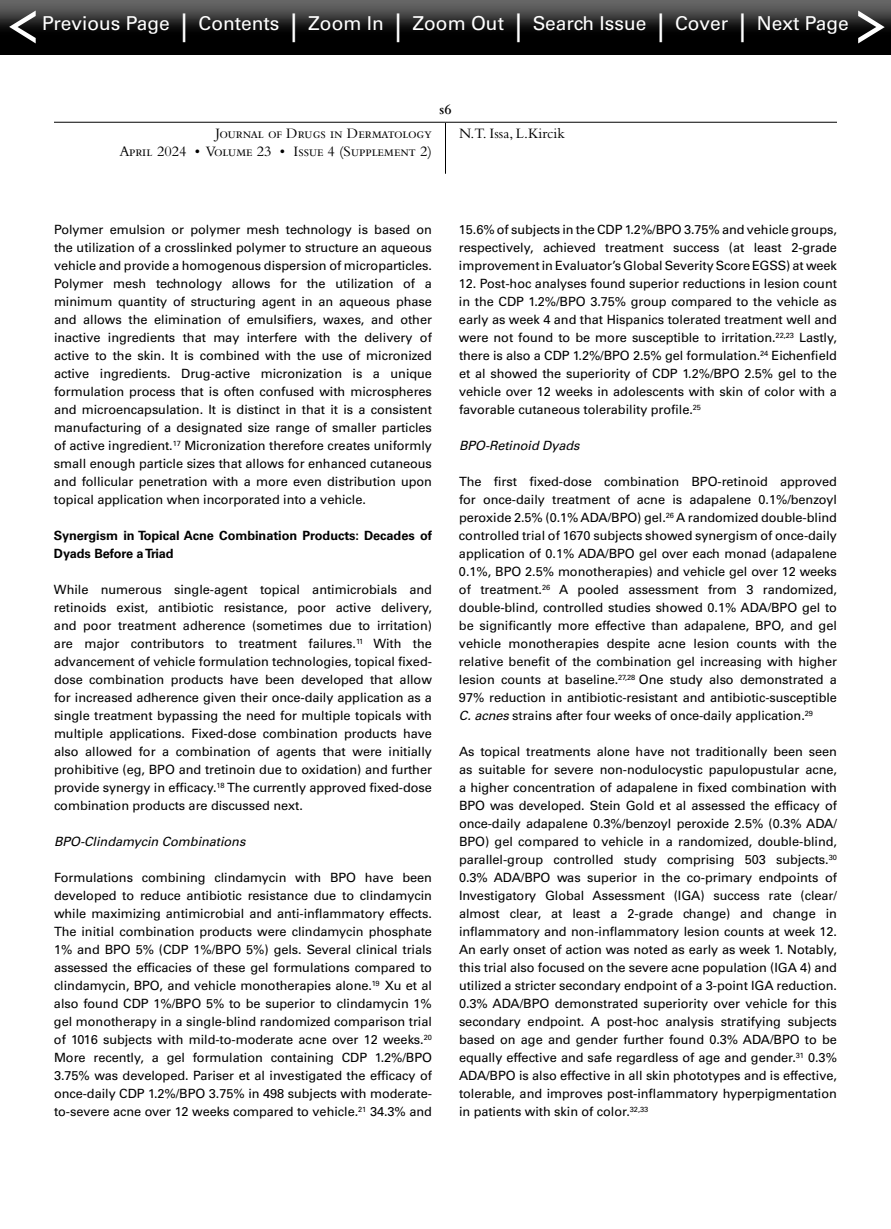
<style>
.page{position:relative;width:891px;height:1229px;background:#fff}
.page>*{position:absolute;margin:0;border:0;box-sizing:border-box;transform-origin:0 0}
.t1{font:19.2px "Univers LT Std";color:#fff}
.t2{font:18px/21.6px "Myriad Pro";color:#231f20;text-align:center}
.t3{font:15px/18px "Bembo Std";letter-spacing:-.02em;color:#000;text-align:right}
.t4{font:15px "Bembo Std";color:#000}
.t5{font:600 15px "Bembo Std";color:#000}
.t6{font:12.75px/18px "Univers LT Std";letter-spacing:-.005em;color:#000;text-align:justify}
.t7{font:700 12.75px/18px "Univers LT Std";letter-spacing:-.005em;color:#000}
.t8{font:italic 12.75px "Univers LT Std";letter-spacing:-.005em;color:#000}
.s1{font-size:28.8px}
.s2{font-style:italic}
</style>
<div class="page">
<div style="left:0;top:0;width:891px;height:56px;background:#000;opacity:.49"></div>
<svg style="left:858px;top:11px;width:27px;height:32px"></svg>
<svg style="left:9px;top:11px;width:27px;height:32px"></svg>
<hr style="left:54px;top:122px;width:261px;height:1px;background:#000">
<hr style="left:315px;top:122px;width:131px;height:1px;background:#000">
<hr style="left:446px;top:122px;width:130px;height:1px;background:#000">
<hr style="left:576px;top:122px;width:261px;height:1px;background:#000">
<hr style="left:445px;top:123px;width:1px;height:51px;background:#000">
<h1 class="t1" style="left:42px;top:12px;width:808px">Previous Page <span class="s1">|</span> Contents <span class="s1">|</span> Zoom In <span class="s1">|</span> Zoom Out <span class="s1">|</span> Search Issue <span class="s1">|</span> Cover <span class="s1">|</span> Next Page</h1>
<p class="t5" style="left:439px;top:101px;width:14px">s6</p>
<p class="t3" style="left:119px;top:124px;width:314px">Journal of Drugs in Dermatology<br>April 2024 • Volume 23 • Issue 4 (Supplement 2)</p>
<p class="t4" style="left:459px;top:125px;width:107px">N.T. Issa, L.Kircik</p>
<p class="t6" style="left:459px;top:221px;width:380px">15.6% of subjects in the CDP 1.2%/BPO 3.75% and vehicle groups, respectively, achieved treatment success (at least 2-grade improvement in Evaluator’s Global Severity Score EGSS) at week</p>
<p class="t6" style="left:459px;top:275px;width:380px">12. Post-hoc analyses found superior reductions in lesion count in the CDP 1.2%/BPO 3.75% group compared to the vehicle as early as week 4 and that Hispanics tolerated treatment well and were not found to be more susceptible to irritation.<sup>22,23</sup> Lastly, there is also a CDP 1.2%/BPO 2.5% gel formulation.<sup>24</sup> Eichenfield et al showed the superiority of CDP 1.2%/BPO 2.5% gel to the vehicle over 12 weeks in adolescents with skin of color with a favorable cutaneous tolerability profile.<sup>25</sup></p>
<p class="t8" style="left:459px;top:438px;width:122px">BPO-Retinoid Dyads</p>
<p class="t6" style="left:459px;top:473px;width:380px">The first fixed-dose combination BPO-retinoid approved for once-daily treatment of acne is adapalene 0.1%/benzoyl peroxide 2.5% (0.1% ADA/BPO) gel.<sup>26</sup> A randomized double-blind controlled trial of 1670 subjects showed synergism of once-daily application of 0.1% ADA/BPO gel over each monad (adapalene 0.1%, BPO 2.5% monotherapies) and vehicle gel over 12 weeks of treatment.<sup>26</sup> A pooled assessment from 3 randomized, double-blind, controlled studies showed 0.1% ADA/BPO gel to be significantly more effective than adapalene, BPO, and gel vehicle monotherapies despite acne lesion counts with the relative benefit of the combination gel increasing with higher lesion counts at baseline.<sup>27,28</sup> One study also demonstrated a 97% reduction in antibiotic-resistant and antibiotic-susceptible <span class="s2">C. acnes</span> strains after four weeks of once-daily application.<sup>29</sup></p>
<p class="t6" style="left:459px;top:743px;width:380px">As topical treatments alone have not traditionally been seen as suitable for severe non-nodulocystic papulopustular acne, a higher concentration of adapalene in fixed combination with BPO was developed. Stein Gold et al assessed the efficacy of once-daily adapalene 0.3%/benzoyl peroxide 2.5% (0.3% ADA/ BPO) gel compared to vehicle in a randomized, double-blind, parallel-group controlled study comprising 503 subjects.<sup>30<br></sup>0.3% ADA/BPO was superior in the co-primary endpoints of Investigatory Global Assessment (IGA) success rate (clear/ almost clear, at least a 2-grade change) and change in inflammatory and non-inflammatory lesion counts at week 12.<br>An early onset of action was noted as early as week 1. Notably, this trial also focused on the severe acne population (IGA 4) and utilized a stricter secondary endpoint of a 3-point IGA reduction.<br>0.3% ADA/BPO demonstrated superiority over vehicle for this secondary endpoint. A post-hoc analysis stratifying subjects based on age and gender further found 0.3% ADA/BPO to be equally effective and safe regardless of age and gender.<sup>31</sup> 0.3% ADA/BPO is also effective in all skin phototypes and is effective, tolerable, and improves post-inflammatory hyperpigmentation in patients with skin of color.<sup>32,33</sup></p>
<p class="t6" style="left:54px;top:221px;width:380px">Polymer emulsion or polymer mesh technology is based on the utilization of a crosslinked polymer to structure an aqueous vehicle and provide a homogenous dispersion of microparticles.<br>Polymer mesh technology allows for the utilization of a minimum quantity of structuring agent in an aqueous phase and allows the elimination of emulsifiers, waxes, and other inactive ingredients that may interfere with the delivery of active to the skin. It is combined with the use of micronized active ingredients. Drug-active micronization is a unique formulation process that is often confused with microspheres and microencapsulation. It is distinct in that it is a consistent manufacturing of a designated size range of smaller particles of active ingredient.<sup>17</sup> Micronization therefore creates uniformly small enough particle sizes that allows for enhanced cutaneous and follicular penetration with a more even distribution upon topical application when incorporated into a vehicle.</p>
<p class="t7" style="left:54px;top:527px;width:380px">Synergism in Topical Acne Combination Products: Decades of<br>Dyads Before a Triad</p>
<p class="t6" style="left:54px;top:581px;width:380px">While numerous single-agent topical antimicrobials and retinoids exist, antibiotic resistance, poor active delivery, and poor treatment adherence (sometimes due to irritation) are major contributors to treatment failures.<sup>11</sup> With the advancement of vehicle formulation technologies, topical fixed&shy;dose combination products have been developed that allow for increased adherence given their once-daily application as a single treatment bypassing the need for multiple topicals with multiple applications. Fixed-dose combination products have also allowed for a combination of agents that were initially prohibitive (eg, BPO and tretinoin due to oxidation) and further provide synergy in efficacy.<sup>18</sup> The currently approved fixed-dose combination products are discussed next.</p>
<p class="t8" style="left:54px;top:834px;width:193px">BPO-Clindamycin Combinations</p>
<p class="t6" style="left:54px;top:869px;width:380px">Formulations combining clindamycin with BPO have been developed to reduce antibiotic resistance due to clindamycin while maximizing antimicrobial and anti-inflammatory effects.<br>The initial combination products were clindamycin phosphate 1% and BPO 5% (CDP 1%/BPO 5%) gels. Several clinical trials assessed the efficacies of these gel formulations compared to clindamycin, BPO, and vehicle monotherapies alone.<sup>19</sup> Xu et al also found CDP 1%/BPO 5% to be superior to clindamycin 1% gel monotherapy in a single-blind randomized comparison trial of 1016 subjects with mild-to-moderate acne over 12 weeks.<sup>20<br></sup>More recently, a gel formulation containing CDP 1.2%/BPO 3.75% was developed. Pariser et al investigated the efficacy of once-daily CDP 1.2%/BPO 3.75% in 498 subjects with moderate&shy;to-severe acne over 12 weeks compared to vehicle.<sup>21</sup> 34.3% and</p>
<h2 class="t2" style="left:387px;top:615px;width:117px">Do Not Copy<br>Penalties Apply</h2>
</div>
